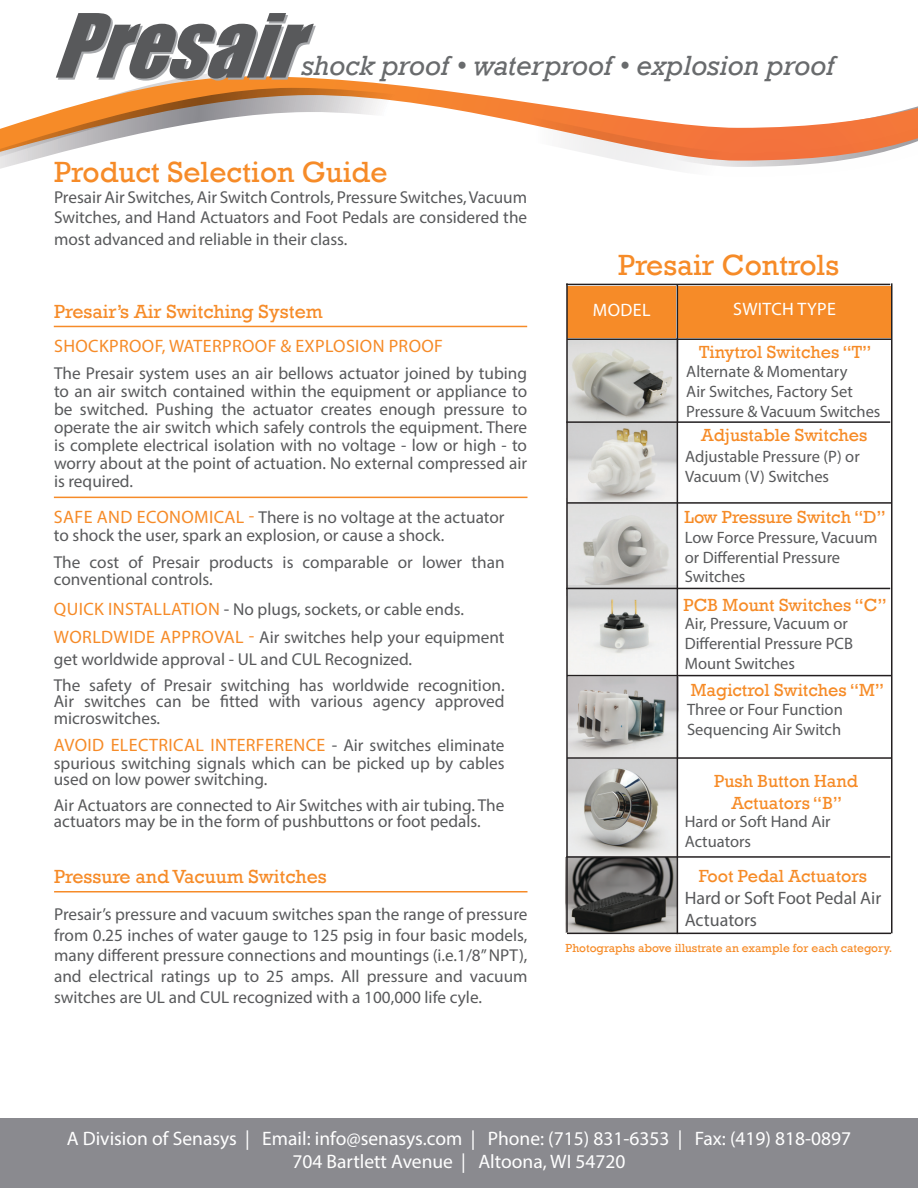
<style>
.page{position:relative;width:918px;height:1188px;background:#fff}
.page>*{position:absolute;margin:0;border:0;box-sizing:border-box;transform-origin:0 0}
.t1{font:30px "Rockwell";color:#f68b28}
.t2{font:italic 28.5px "Rockwell";color:#696b6d}
.t3{font:19.5px "Myriad Pro";color:#fff}
.t4{font:19.5px "Rockwell";color:#f68b28}
.t5{font:18px/21.6px "Rockwell";color:#f68b27;text-align:center}
.t6{font:18px "Myriad Pro";letter-spacing:.02em;color:#f68b28}
.t7{font:18px/21.6px "Myriad Pro";color:#58595b}
.t8{font:18px "Myriad Pro";letter-spacing:.02em;color:#fff}
.t9{font:17.25px/18px "Myriad Pro";color:#58595b}
.t10{font:16.5px/19.8px "Myriad Pro";color:#58595b}
.t11{font:12px "Rockwell";color:#f68b27}
.s1{font-size:18px;color:#f68b28}
.s2{font-size:18px}
.s3{color:#58595b}
.s4{font-size:17.25px;color:#58595b}
</style>
<div class="page">
<img style="left:568px;top:760px;width:109px;height:96px">
<div style="left:678px;top:286px;width:212px;height:52px;background:#f68b28"></div>
<div style="left:568px;top:286px;width:108px;height:52px;background:#f68b28"></div>
<img style="left:565px;top:858px;width:112px;height:74px">
<img style="left:568px;top:504px;width:109px;height:81px">
<img style="left:568px;top:585px;width:109px;height:172px">
<img style="left:568px;top:423px;width:109px;height:79px">
<img style="left:568px;top:340px;width:109px;height:81px">
<div style="left:0;top:1118px;width:918px;height:70px;background:#8a8a8f"></div>
<hr style="left:54px;top:326px;width:473px;height:1px;background:#f68b28">
<hr style="left:54px;top:497px;width:474px;height:1px;background:#f68b28">
<svg style="left:55px;top:77px;width:367px;height:11px"></svg>
<svg style="left:0;top:88px;width:918px;height:83px"></svg>
<svg style="left:56px;top:13px;width:260px;height:68px"></svg>
<hr style="left:566px;top:283px;width:2px;height:649px;background:#231f20">
<hr style="left:891px;top:283px;width:1px;height:650px;background:#231f20">
<hr style="left:567px;top:338px;width:324px;height:2px;background:#231f20">
<hr style="left:567px;top:933px;width:324px;height:1px;background:#231f20">
<hr style="left:677px;top:285px;width:1px;height:649px;background:#231f20">
<hr style="left:566px;top:421px;width:324px;height:2px;background:#231f20">
<hr style="left:567px;top:502px;width:324px;height:2px;background:#231f20">
<hr style="left:566px;top:588px;width:324px;height:1px;background:#231f20">
<hr style="left:567px;top:675px;width:324px;height:1px;background:#231f20">
<hr style="left:567px;top:757px;width:324px;height:2px;background:#231f20">
<hr style="left:566px;top:284px;width:324px;height:1px;background:#231f20">
<hr style="left:566px;top:856px;width:324px;height:2px;background:#231f20">
<hr style="left:54px;top:891px;width:474px;height:1px;background:#f68b28">
<p class="t2" style="left:302px;top:48px;width:534px">shock proof • waterproof • explosion proof</p>
<p class="t1" style="left:54px;top:155px;width:335px">Product Selection Guide</p>
<p class="t9" style="left:54px;top:186px;width:475px;line-height:21.1px;text-align:justify">Presair Air Switches, Air Switch Controls, Pressure Switches, Vacuum Switches, and Hand Actuators and Foot Pedals are considered the most advanced and reliable in their class.</p>
<p class="t4" style="left:54px;top:300px;width:270px">Presair’s Air Switching System</p>
<p class="t6" style="left:54px;top:334px;width:390px">SHOCKPROOF, WATERPROOF &amp; EXPLOSION PROOF</p>
<p class="t9" style="left:54px;top:364px;width:475px;text-align:justify">The Presair system uses an air bellows actuator joined by tubing to an air switch contained within the equipment or appliance to be switched. Pushing the actuator creates enough pressure to operate the air switch which safely controls the equipment. There is complete electrical isolation with no voltage - low or high - to worry about at the point of actuation. No external compressed air is required.</p>
<p class="t9" style="left:54px;top:508px;width:452px"><span class="s1">SAFE AND ECONOMICAL -</span> There is no voltage at the actuator to shock the user, spark an explosion, or cause a shock.</p>
<p class="t9" style="left:54px;top:554px;width:452px;line-height:16.5px">The cost of Presair products is comparable or lower than conventional controls.</p>
<p class="t9" style="left:54px;top:600px;width:412px"><span class="s1">QUICK INSTALLATION</span> <span class="s2">-</span> No plugs, sockets, or cable ends.</p>
<p class="t9" style="left:54px;top:627px;width:452px;line-height:21.6px"><span class="s1">WORLDWIDE APPROVAL -</span> Air switches help your equipment get worldwide approval - UL and CUL Recognized.</p>
<p class="t9" style="left:54px;top:676px;width:452px;line-height:16.5px;text-align:justify">The safety of Presair switching has worldwide recognition.<br>Air switches can be fitted with various agency approved microswitches.</p>
<p class="t6" style="left:54px;top:733px;width:452px">AVOID ELECTRICAL INTERFERENCE <span class="s3">-</span> <span class="s4">Air switches eliminate</span></p>
<p class="t9" style="left:54px;top:754px;width:452px;line-height:16.5px">spurious switching signals which can be picked up by cables used on low power switching.</p>
<p class="t9" style="left:54px;top:796px;width:452px;line-height:16.5px">Air Actuators are connected to Air Switches with air tubing. The actuators may be in the form of pushbuttons or foot pedals.</p>
<p class="t4" style="left:54px;top:865px;width:274px">Pressure and Vacuum Switches</p>
<p class="t9" style="left:54px;top:904px;width:475px;line-height:20.7px;text-align:justify">Presair’s pressure and vacuum switches span the range of pressure from 0.25 inches of water gauge to 125 psig in four basic models, many different pressure connections and mountings (i.e.1/8” NPT), and electrical ratings up to 25 amps. All pressure and vacuum switches are UL and CUL recognized with a 100,000 life cyle.</p>
<p class="t1" style="left:618px;top:248px;width:223px">Presair Controls</p>
<p class="t8" style="left:593px;top:299px;width:59px">MODEL</p>
<p class="t8" style="left:733px;top:297px;width:104px">SWITCH TYPE</p>
<p class="t5" style="left:699px;top:342px;width:174px">Tinytrol Switches “T”</p>
<p class="t10" style="left:686px;top:361px;width:196px">Alternate &amp; Momentary<br>Air Switches, Factory Set<br>Pressure &amp; Vacuum Switches</p>
<p class="t5" style="left:701px;top:425px;width:168px">Adjustable Switches</p>
<p class="t10" style="left:685px;top:447px;width:176px">Adjustable Pressure (P) or<br>Vacuum (V) Switches</p>
<p class="t5" style="left:685px;top:506px;width:203px">Low Pressure Switch “D”</p>
<p class="t10" style="left:685px;top:527px;width:194px">Low Force Pressure, Vacuum or Differential Pressure<br>Switches</p>
<p class="t5" style="left:684px;top:594px;width:205px">PCB Mount Switches “C”</p>
<p class="t10" style="left:685px;top:613px;width:170px">Air, Pressure, Vacuum or<br>Differential Pressure PCB<br>Mount Switches</p>
<p class="t5" style="left:691px;top:679px;width:195px">Magictrol Switches “M”</p>
<p class="t10" style="left:687px;top:700px;width:157px">Three or Four Function<br>Sequencing Air Switch</p>
<p class="t5" style="left:714px;top:770px;width:145px">Push Button Hand<br>Actuators “B”</p>
<p class="t10" style="left:685px;top:811px;width:147px">Hard or Soft Hand Air<br>Actuators</p>
<p class="t5" style="left:699px;top:866px;width:170px">Foot Pedal Actuators</p>
<p class="t7" style="left:685px;top:887px;width:198px">Hard or Soft Foot Pedal Air<br>Actuators</p>
<p class="t11" style="left:566px;top:941px;width:328px">Photographs above illustrate an example for each category.</p>
<p class="t3" style="left:67px;top:1126px;width:786px">A Division of Senasys | Email: info@senasys.com | Phone: (715) 831-6353 | Fax: (419) 818-0897</p>
<p class="t3" style="left:292px;top:1150px;width:335px">704 Bartlett Avenue | Altoona, WI 54720</p>
</div>
